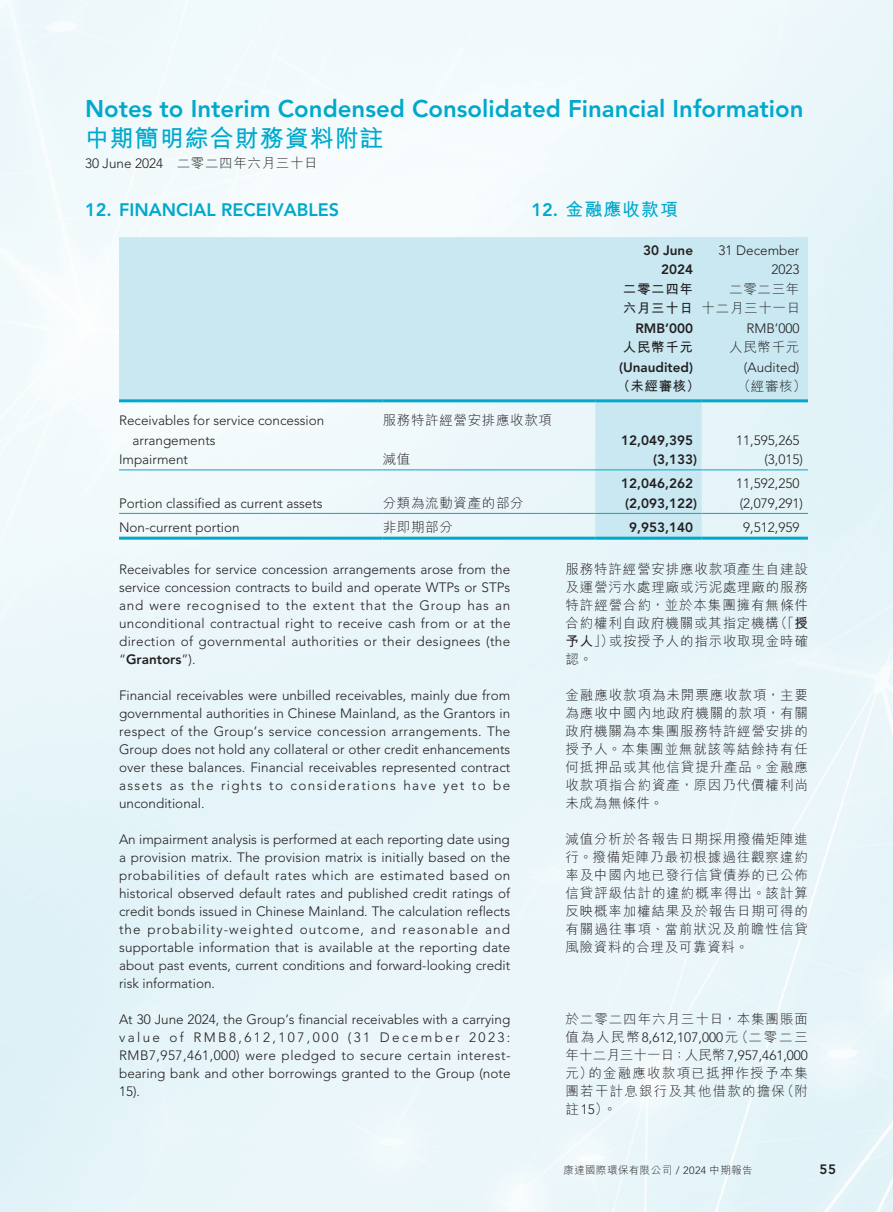
<style>
.page{position:relative;width:893px;height:1212px;background:#fff}
.page>*{position:absolute;margin:0;border:0;box-sizing:border-box;transform-origin:0 0}
.t1{font:800 24px "Avenir LT Std";color:#00a9cc}
.t2{font:700 24px "M Hei HK";letter-spacing:.04em;color:#00a9cc}
._01_H1{font:800 18px "Avenir LT Std";color:#00a9cc}
._01_H1-2{font:700 18px "M Hei HK";letter-spacing:.05em;color:#00a9cc}
._00_txt{font:300 13.5px/18px "Avenir LT Std";letter-spacing:.005em;color:#231f20;text-align:justify}
._00_txt-2{font:300 13.5px/18px "M Hei HK";letter-spacing:.07em;color:#231f20;text-align:justify}
._50_Table_txt{font:300 13.5px/19.5px "Avenir LT Std";color:#231f20}
._50_Table_txt-2{font:800 13.5px "Avenir LT Std";color:#231f20}
._50_Table_txt-3{font:300 13.5px "M Hei HK";letter-spacing:.05em;color:#231f20}
._50_Table_txt-4{font:700 13.5px "M Hei HK";letter-spacing:.05em;color:#231f20}
.t3{font:300 10.5px "M Hei HK";letter-spacing:.04em;color:#231f20}
.s1{font-family:"M Hei HK"}
.s2{font-family:"Avenir LT Std";font-weight:800}
.s3{font-weight:800}
.s4{font-weight:700}
.s5{font-family:"Avenir LT Std"}
</style>
<div class="page">
<svg style="left:119px;top:237px;width:689px;height:300px;fill:#c9e8f2"></svg>
<hr style="left:119px;top:399px;width:264px;height:3px;background:#00a9cc">
<hr style="left:383px;top:399px;width:212px;height:3px;background:#00a9cc">
<hr style="left:595px;top:399px;width:107px;height:3px;background:#00a9cc">
<hr style="left:702px;top:399px;width:106px;height:3px;background:#00a9cc">
<hr style="left:119px;top:469px;width:264px;height:1px;background:#00a9cc">
<hr style="left:383px;top:469px;width:212px;height:1px;background:#00a9cc">
<hr style="left:595px;top:469px;width:107px;height:1px;background:#00a9cc">
<hr style="left:702px;top:469px;width:106px;height:1px;background:#00a9cc">
<hr style="left:119px;top:513px;width:264px;height:1px;background:#00a9cc">
<hr style="left:383px;top:513px;width:212px;height:1px;background:#00a9cc">
<hr style="left:595px;top:513px;width:107px;height:1px;background:#00a9cc">
<hr style="left:702px;top:513px;width:106px;height:1px;background:#00a9cc">
<hr style="left:119px;top:537px;width:264px;height:3px;background:#00a9cc">
<hr style="left:383px;top:537px;width:212px;height:3px;background:#00a9cc">
<hr style="left:595px;top:537px;width:107px;height:3px;background:#00a9cc">
<hr style="left:702px;top:537px;width:106px;height:3px;background:#00a9cc">
<h1 class="t1" style="left:85px;top:94px;width:720px">Notes to Interim Condensed Consolidated Financial Information</h1>
<h1 class="t2" style="left:85px;top:120px;width:300px">中期簡明綜合財務資料附註</h1>
<p class="_00_txt" style="left:85px;top:154px;width:234px">30 June 2024 <span class="s1">二零二四年六月三十日</span></p>
<p class="_01_H1" style="left:85px;top:199px;width:256px">12. FINANCIAL RECEIVABLES</p>
<p class="_50_Table_txt-2" style="left:643px;top:242px;width:51px">30 June</p>
<p class="_50_Table_txt-2" style="left:661px;top:262px;width:33px">2024</p>
<p class="_01_H1-2" style="left:531px;top:196px;width:148px"><span class="s2">12.</span> 金融應收款項</p>
<p class="_50_Table_txt" style="left:719px;top:241px;width:82px">31 December</p>
<p class="_50_Table_txt" style="left:771px;top:260px;width:30px">2023</p>
<p class="_50_Table_txt-4" style="left:623px;top:279px;width:72px">二零二四年</p>
<p class="_50_Table_txt-4" style="left:623px;top:299px;width:72px">六月三十日</p>
<p class="_50_Table_txt-3" style="left:729px;top:282px;width:72px">二零二三年</p>
<p class="_50_Table_txt-3" style="left:702px;top:302px;width:100px">十二月三十一日</p>
<p class="_50_Table_txt" style="left:133px;top:411px;width:193px;text-indent:-14px">Receivables for service concession arrangements</p>
<p class="_50_Table_txt-3" style="left:383px;top:413px;width:171px">服務特許經營安排應收款項</p>
<p class="_50_Table_txt-2" style="left:635px;top:320px;width:59px">RMB’000</p>
<p class="_50_Table_txt" style="left:746px;top:319px;width:55px">RMB’000</p>
<p class="_50_Table_txt-4" style="left:623px;top:338px;width:72px">人民幣千元</p>
<p class="_50_Table_txt-3" style="left:729px;top:341px;width:72px">人民幣千元</p>
<p class="_50_Table_txt-2" style="left:619px;top:359px;width:76px">(Unaudited)</p>
<p class="_50_Table_txt" style="left:744px;top:358px;width:57px">(Audited)</p>
<p class="_50_Table_txt-4" style="left:617px;top:377px;width:85px">（未經審核）</p>
<p class="_50_Table_txt-3" style="left:737px;top:380px;width:70px">（經審核）</p>
<p class="_50_Table_txt-2" style="left:621px;top:432px;width:73px">12,049,395</p>
<p class="_50_Table_txt" style="left:736px;top:430px;width:65px">11,595,265</p>
<p class="_50_Table_txt" style="left:119px;top:450px;width:71px">Impairment</p>
<p class="_50_Table_txt-3" style="left:383px;top:452px;width:29px">減值</p>
<p class="_50_Table_txt-2" style="left:653px;top:451px;width:45px">(3,133)</p>
<p class="_50_Table_txt" style="left:764px;top:450px;width:40px">(3,015)</p>
<p class="_50_Table_txt-2" style="left:621px;top:475px;width:73px">12,046,262</p>
<p class="_50_Table_txt" style="left:736px;top:474px;width:65px">11,592,250</p>
<p class="_50_Table_txt" style="left:119px;top:493px;width:205px">Portion classified as current assets</p>
<p class="_50_Table_txt-3" style="left:383px;top:496px;width:143px">分類為流動資產的部分</p>
<p class="_50_Table_txt-2" style="left:625px;top:495px;width:73px">(2,093,122)</p>
<p class="_50_Table_txt" style="left:740px;top:493px;width:65px">(2,079,291)</p>
<p class="_50_Table_txt" style="left:119px;top:517px;width:122px">Non-current portion</p>
<p class="_50_Table_txt-3" style="left:383px;top:520px;width:72px">非即期部分</p>
<p class="_50_Table_txt-2" style="left:629px;top:519px;width:65px">9,953,140</p>
<p class="_50_Table_txt" style="left:743px;top:517px;width:58px">9,512,959</p>
<p class="_00_txt" style="left:119px;top:560px;width:393px">Receivables for service concession arrangements arose from the service concession contracts to build and operate WTPs or STPs and were recognised to the extent that the Group has an unconditional contractual right to receive cash from or at the direction of governmental authorities or their designees (the “<span class="s3">Grantors</span>”).</p>
<p class="_00_txt" style="left:119px;top:686px;width:393px">Financial receivables were unbilled receivables, mainly due from governmental authorities in Chinese Mainland, as the Grantors in respect of the Group’s service concession arrangements. The Group does not hold any collateral or other credit enhancements over these balances. Financial receivables represented contract assets as the rights to considerations have yet to be unconditional.</p>
<p class="_00_txt" style="left:119px;top:830px;width:393px">An impairment analysis is performed at each reporting date using a provision matrix. The provision matrix is initially based on the probabilities of default rates which are estimated based on historical observed default rates and published credit ratings of credit bonds issued in Chinese Mainland. The calculation reflects the probability-weighted outcome, and reasonable and supportable information that is available at the reporting date about past events, current conditions and forward-looking credit risk information.</p>
<p class="_00_txt" style="left:119px;top:1010px;width:393px">At 30 June 2024, the Group’s financial receivables with a carrying value of RMB8,612,107,000 (31 December 2023:<br>RMB7,957,461,000) were pledged to secure certain interest&shy;bearing bank and other borrowings granted to the Group (note 15).</p>
<p class="_00_txt-2" style="left:565px;top:560px;width:244px">服務特許經營安排應收款項產生自建設及運營污水處理廠或污泥處理廠的服務特許經營合約，並於本集團擁有無條件合約權利自政府機關或其指定機構（「<span class="s4">授予人</span>」）或按授予人的指示收取現金時確認。</p>
<p class="_00_txt-2" style="left:565px;top:686px;width:244px">金融應收款項為未開票應收款項，主要為應收中國內地政府機關的款項，有關政府機關為本集團服務特許經營安排的授予人。本集團並無就該等結餘持有任何抵押品或其他信貸提升產品。金融應收款項指合約資產，原因乃代價權利尚未成為無條件。</p>
<p class="_00_txt-2" style="left:565px;top:830px;width:244px">減值分析於各報告日期採用撥備矩陣進行。撥備矩陣乃最初根據過往觀察違約率及中國內地已發行信貸債券的已公佈信貸評級估計的違約概率得出。該計算反映概率加權結果及於報告日期可得的有關過往事項、當前狀況及前瞻性信貸風險資料的合理及可靠資料。</p>
<p class="_00_txt-2" style="left:565px;top:1010px;width:244px">於二零二四年六月三十日，本集團賬面值為人民幣<span class="s5">8,612,107,000</span>元（二零二三年十二月三十一日：人民幣<span class="s5">7,957,461,000</span>元）的金融應收款項已抵押作授予本集團若干計息銀行及其他借款的擔保（附註<span class="s5">15</span>）。</p>
<p class="t3" style="left:563px;top:1164px;width:191px">康達國際環保有限公司 <span class="s5">/ 2024</span> 中期報告</p>
<p class="_50_Table_txt-2" style="left:820px;top:1161px;width:18px">55</p>
</div>
